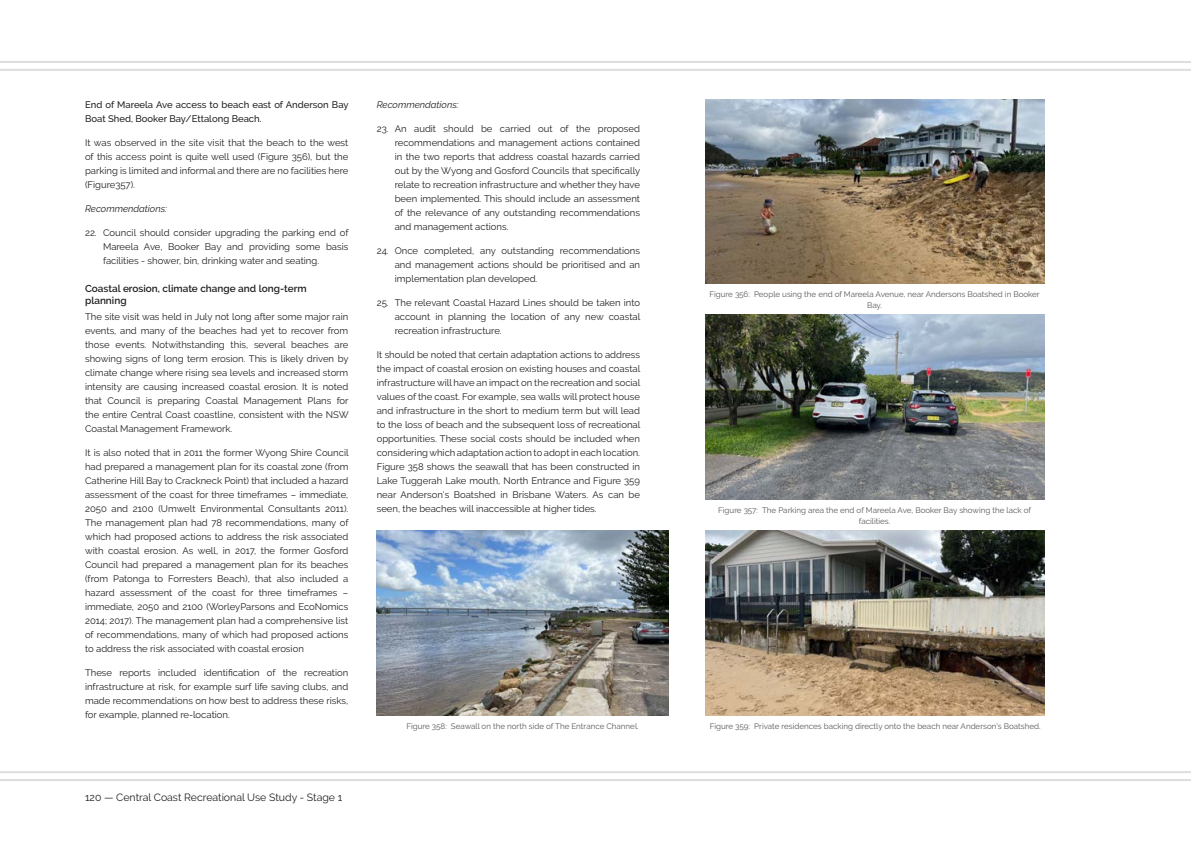
<style>
.page{position:relative;width:1191px;height:842px;background:#fff}
.page>*{position:absolute;margin:0;border:0;box-sizing:border-box;transform-origin:0 0}
.t1{font:10.5px "Raleway";color:#231f20}
.t2{font:600 10px/12px "Raleway";color:#231f20}
.Base_paragraph{font:9.5px/14px "Raleway";color:#231f20;text-align:justify}
.Base_paragraph-2{font:500 9.5px/14px "Raleway";color:#231f20}
.Base_paragraph-3{font:italic 9.5px "Raleway";color:#231f20}
.t3{font:8px/11px "Raleway";color:#57585a;text-align:center}
</style>
<div class="page">
<hr style="left:0;top:69px;width:1191px;height:2px;background:#dcdddf">
<hr style="left:0;top:779px;width:1191px;height:2px;background:#dcdddf">
<hr style="left:0;top:61px;width:1191px;height:2px;background:#dcdddf">
<hr style="left:0;top:771px;width:1191px;height:2px;background:#dcdddf">
<img style="left:705px;top:531px;width:339px;height:185px">
<img style="left:705px;top:99px;width:339px;height:185px">
<img style="left:705px;top:315px;width:339px;height:185px">
<img style="left:377px;top:531px;width:291px;height:185px">
<p class="Base_paragraph-2" style="left:85px;top:98px;width:265px">End of Mareela Ave access to beach east of Anderson Bay<br>Boat Shed, Booker Bay/Ettalong Beach.</p>
<p class="Base_paragraph" style="left:85px;top:136px;width:265px">It was observed in the site visit that the beach to the west of this access point is quite well used (Figure 356), but the parking is limited and informal and there are no facilities here (Figure357).</p>
<p class="Base_paragraph-3" style="left:85px;top:203px;width:83px">Recommendations:</p>
<p class="Base_paragraph" style="left:103px;top:226px;width:247px;text-indent:-18px">22. Council should consider upgrading the parking end of Mareela Ave, Booker Bay and providing some basis facilities - shower, bin, drinking water and seating.</p>
<h3 class="t2" style="left:85px;top:282px;width:223px">Coastal erosion, climate change and long-term planning</h3>
<p class="Base_paragraph" style="left:85px;top:310px;width:265px">The site visit was held in July not long after some major rain events, and many of the beaches had yet to recover from those events. Notwithstanding this, several beaches are showing signs of long term erosion. This is likely driven by climate change where rising sea levels and increased storm intensity are causing increased coastal erosion. It is noted that Council is preparing Coastal Management Plans for the entire Central Coast coastline, consistent with the NSW Coastal Management Framework.</p>
<p class="Base_paragraph" style="left:85px;top:446px;width:265px">It is also noted that in 2011 the former Wyong Shire Council had prepared a management plan for its coastal zone (from Catherine Hill Bay to Crackneck Point) that included a hazard assessment of the coast for three timeframes – immediate, 2050 and 2100 (Umwelt Environmental Consultants 2011).<br>The management plan had 78 recommendations, many of which had proposed actions to address the risk associated with coastal erosion. As well, in 2017, the former Gosford Council had prepared a management plan for its beaches (from Patonga to Forresters Beach), that also included a hazard assessment of the coast for three timeframes – immediate, 2050 and 2100 (WorleyParsons and EcoNomics 2014; 2017). The management plan had a comprehensive list of recommendations, many of which had proposed actions to address the risk associated with coastal erosion</p>
<p class="Base_paragraph" style="left:85px;top:666px;width:265px">These reports included identification of the recreation infrastructure at risk, for example surf life saving clubs, and made recommendations on how best to address these risks, for example, planned re-location.</p>
<p class="t1" style="left:85px;top:791px;width:259px">120 — Central Coast Recreational Use Study - Stage 1</p>
<p class="Base_paragraph-3" style="left:377px;top:99px;width:83px">Recommendations:</p>
<p class="Base_paragraph" style="left:395px;top:122px;width:247px;text-indent:-18px">23. An audit should be carried out of the proposed recommendations and management actions contained in the two reports that address coastal hazards carried out by the Wyong and Gosford Councils that specifically relate to recreation infrastructure and whether they have been implemented. This should include an assessment of the relevance of any outstanding recommendations and management actions.</p>
<p class="Base_paragraph" style="left:395px;top:244px;width:247px;text-indent:-18px">24. Once completed, any outstanding recommendations and management actions should be prioritised and an implementation plan developed.</p>
<p class="Base_paragraph" style="left:395px;top:296px;width:247px;text-indent:-18px">25. The relevant Coastal Hazard Lines should be taken into account in planning the location of any new coastal recreation infrastructure.</p>
<p class="Base_paragraph" style="left:377px;top:347px;width:265px">It should be noted that certain adaptation actions to address the impact of coastal erosion on existing houses and coastal infrastructure will have an impact on the recreation and social values of the coast. For example, sea walls will protect house and infrastructure in the short to medium term but will lead to the loss of beach and the subsequent loss of recreational opportunities. These social costs should be included when considering which adaptation action to adopt in each location.<br>Figure 358 shows the seawall that has been constructed in Lake Tuggerah Lake mouth, North Entrance and Figure 359 near Anderson's Boatshed in Brisbane Waters. As can be seen, the beaches will inaccessible at higher tides.</p>
<p class="t3" style="left:709px;top:288px;width:332px">Figure 356: People using the end of Mareela Avenue, near Andersons Boatshed in Booker<br>Bay.</p>
<p class="t3" style="left:718px;top:504px;width:314px">Figure 357: The Parking area the end of Mareela Ave, Booker Bay showing the lack of facilities.</p>
<p class="t3" style="left:406px;top:721px;width:234px">Figure 358: Seawall on the north side of The Entrance Channel.</p>
<p class="t3" style="left:710px;top:721px;width:332px">Figure 359: Private residences backing directly onto the beach near Anderson's Boatshed.</p>
</div>
